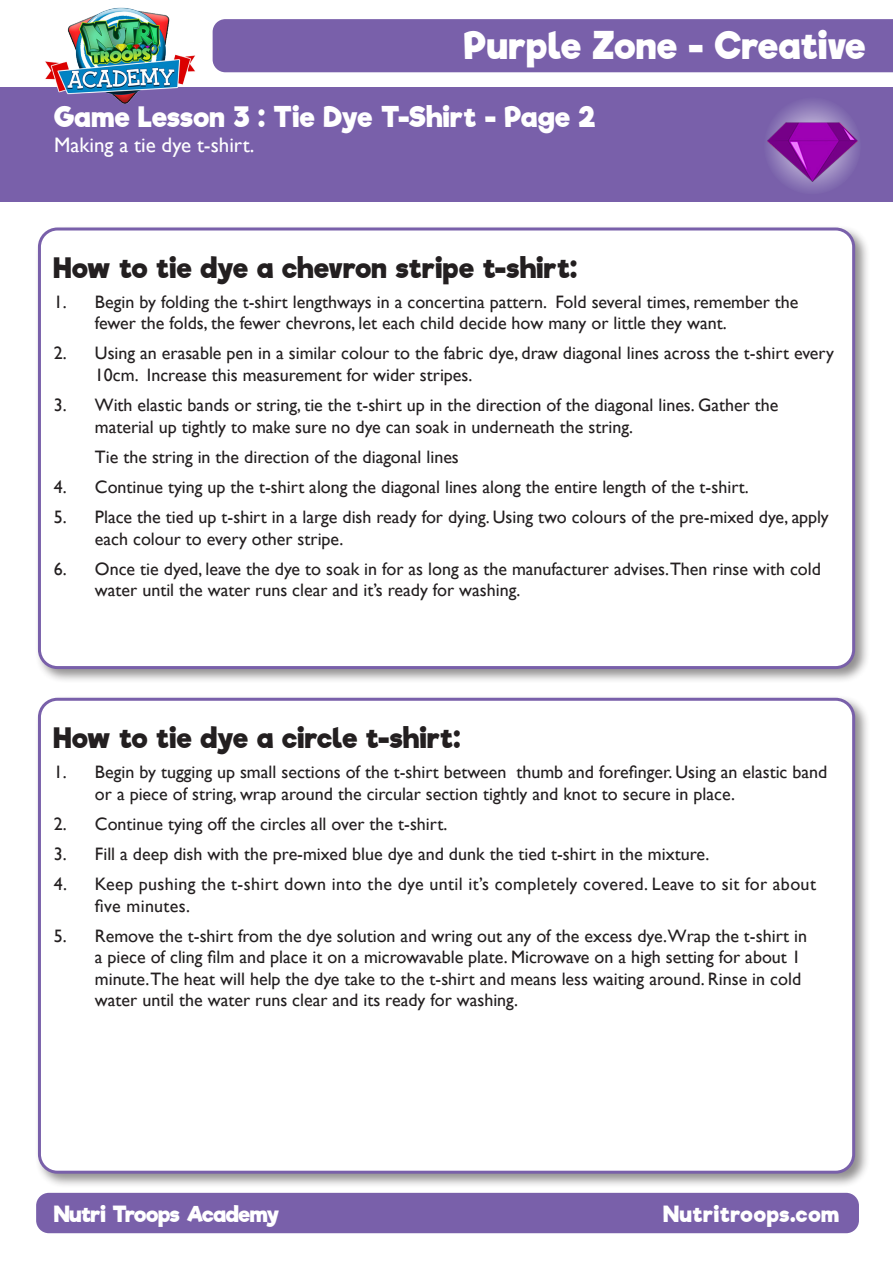
<style>
.page{position:relative;width:893px;height:1263px;background:#fff}
.page>*{position:absolute;margin:0;border:0;box-sizing:border-box;transform-origin:0 0}
.t1{font:700 36px "Riffic Free";letter-spacing:.025em;color:#fff}
.t2{font:700 27px "Riffic Free";letter-spacing:.02em;color:#231f20}
.t3{font:700 27px "Riffic Free";letter-spacing:.025em;color:#fff}
.t4{font:21px "Gill Sans";color:#fff}
.t5{font:700 21px "Riffic Free";letter-spacing:.005em;color:#fff}
.t6{font:700 21px "Riffic Free";letter-spacing:.045em;color:#fff}
.t7{font:18px/21.6px "Gill Sans";color:#231f20}
.t8{font:18px/21.6px "Gill Sans";letter-spacing:.02em;color:#231f20}
</style>
<div class="page">
<div style="left:0;top:87px;width:893px;height:115px;background:#7960aa"></div>
<div style="left:36px;top:1193px;width:823px;height:40px;background:#7960aa;border-radius:13px"></div>
<div style="left:35px;top:225px;width:835px;height:459px;background:#231f20;opacity:.5"></div>
<div style="left:39px;top:229px;width:815px;height:438px;background:#fff;border-radius:18px"></div>
<div style="left:38px;top:227px;width:817px;height:442px;border:3px solid #7960aa;border-radius:18px"></div>
<div style="left:35px;top:695px;width:835px;height:494px;background:#231f20;opacity:.5"></div>
<div style="left:39px;top:699px;width:815px;height:473px;background:#fff;border-radius:18px"></div>
<div style="left:38px;top:698px;width:817px;height:476px;border:3px solid #7960aa;border-radius:18px"></div>
<img style="left:763px;top:97px;width:98px;height:98px;border-radius:49px">
<img style="left:45px;top:7px;width:848px;height:121px">
<p class="t1" style="left:464px;top:24px;width:403px">Purple Zone - Creative</p>
<p class="t3" style="left:54px;top:101px;width:543px">Game Lesson 3 : Tie Dye T-Shirt - Page 2</p>
<p class="t4" style="left:54px;top:133px;width:202px">Making a tie dye t-shirt.</p>
<p class="t2" style="left:54px;top:251px;width:525px">How to tie dye a chevron stripe t-shirt:</p>
<p class="t7" style="left:95px;top:291px;width:705px;text-indent:-41px">1. Begin by folding the t-shirt lengthways in a concertina pattern. Fold several times, remember the fewer the folds, the fewer chevrons, let each child decide how many or little they want.</p>
<p class="t7" style="left:95px;top:342px;width:741px;text-indent:-41px">2. Using an erasable pen in a similar colour to the fabric dye, draw diagonal lines across the t-shirt every<br>10cm. Increase this measurement for wider stripes.</p>
<p class="t7" style="left:95px;top:394px;width:685px;text-indent:-41px">3. With elastic bands or string, tie the t-shirt up in the direction of the diagonal lines. Gather the material up tightly to make sure no dye can soak in underneath the string.</p>
<p class="t7" style="left:95px;top:446px;width:365px">Tie the string in the direction of the diagonal lines</p>
<p class="t7" style="left:54px;top:476px;width:696px">4. Continue tying up the t-shirt along the diagonal lines along the entire length of the t-shirt.</p>
<p class="t7" style="left:95px;top:506px;width:735px;text-indent:-41px">5. Place the tied up t-shirt in a large dish ready for dying. Using two colours of the pre-mixed dye, apply each colour to every other stripe.</p>
<p class="t7" style="left:95px;top:558px;width:728px;text-indent:-41px">6. Once tie dyed, leave the dye to soak in for as long as the manufacturer advises.Then rinse with cold water until the water runs clear and it’s ready for washing.</p>
<p class="t2" style="left:54px;top:722px;width:408px">How to tie dye a circle t-shirt:</p>
<p class="t7" style="left:95px;top:761px;width:734px;text-indent:-41px">1. Begin by tugging up small sections of the t-shirt between thumb and forefinger. Using an elastic band or a piece of string, wrap around the circular section tightly and knot to secure in place.</p>
<p class="t7" style="left:54px;top:813px;width:395px">2. Continue tying off the circles all over the t-shirt.</p>
<p class="t7" style="left:54px;top:843px;width:657px">3. Fill a deep dish with the pre-mixed blue dye and dunk the tied t-shirt in the mixture.</p>
<p class="t8" style="left:95px;top:873px;width:722px;text-indent:-41px">4. Keep pushing the t-shirt down into the dye until it’s completely covered. Leave to sit for about five minutes.</p>
<p class="t7" style="left:95px;top:924px;width:714px;text-indent:-41px">5. Remove the t-shirt from the dye solution and wring out any of the excess dye.Wrap the t-shirt in a piece of cling film and place it on a microwavable plate. Microwave on a high setting for about 1 minute.The heat will help the dye take to the t-shirt and means less waiting around. Rinse in cold water until the water runs clear and its ready for washing.</p>
<p class="t5" style="left:54px;top:1201px;width:227px">Nutri Troops Academy</p>
<p class="t6" style="left:663px;top:1201px;width:177px">Nutritroops.com</p>
</div>
